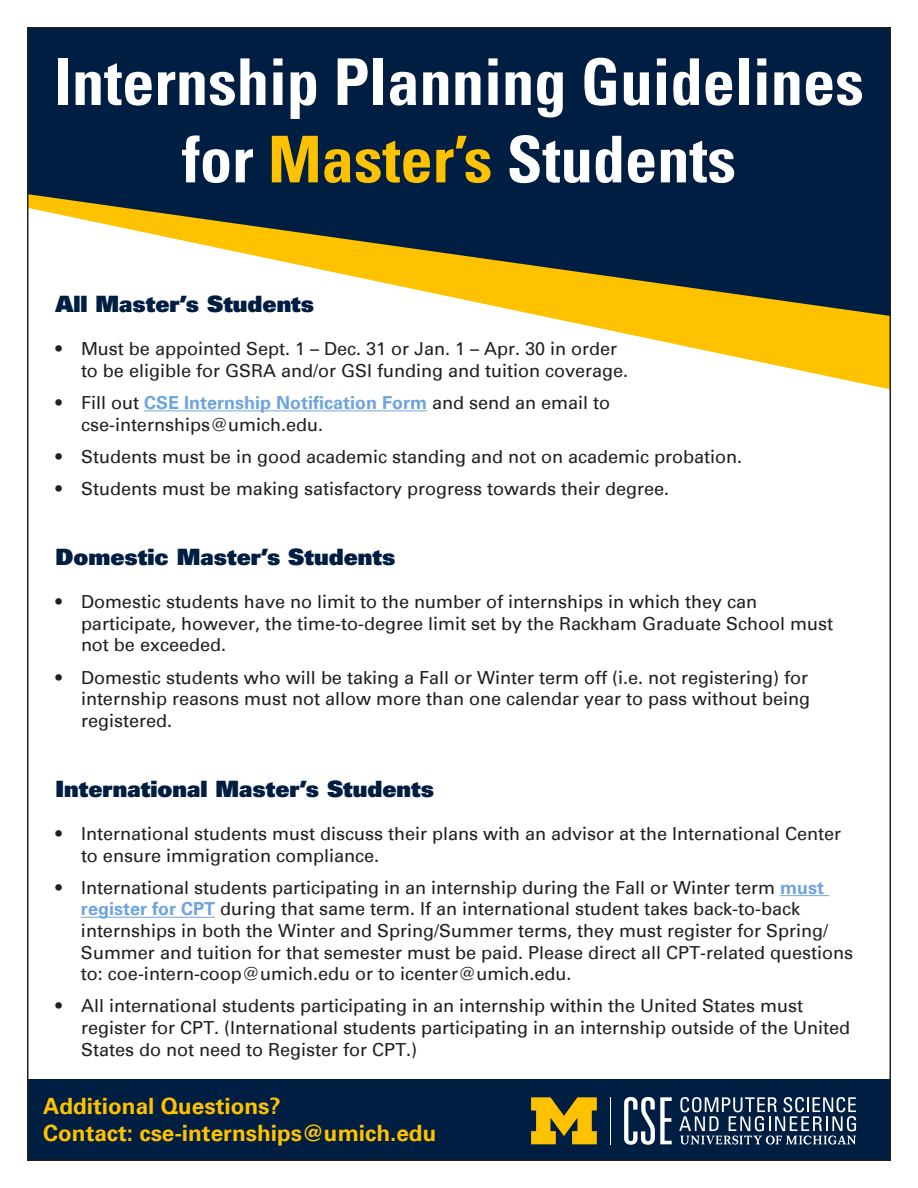
<style>
.page{position:relative;width:918px;height:1188px;background:#fff}
.page>*{position:absolute;margin:0;border:0;box-sizing:border-box;transform-origin:0 0}
.t1{font:700 condensed 64.5px/77.4px "Univers";color:#fff;text-align:center}
.t2{font:900 22.5px "Univers";color:#001e41}
.t3{font:700 22.5px/27px "Univers";color:#fec200}
.t4{font:18px/21.6px "Univers";color:#231f20}
.s1{color:#fec200}
.s2{font-weight:700;color:#6ea4dd}
</style>
<div class="page">
<div style="left:27px;top:1079px;width:864px;height:81px;background:#001e41"></div>
<svg style="left:542px;top:316px;width:346px;height:73px"></svg>
<svg style="left:30px;top:30px;width:858px;height:286px;fill:#001e41"></svg>
<div style="left:30px;top:30px;width:786px;height:122px;background:#001e41"></div>
<hr style="left:610px;top:1097px;width:1px;height:47px;background:#fff">
<svg style="left:531px;top:1097px;width:66px;height:47px"></svg>
<svg style="left:624px;top:1097px;width:48px;height:48px"></svg>
<svg style="left:679px;top:1097px;width:177px;height:48px"></svg>
<hr style="left:144px;top:410px;width:283px;height:1px;background:#6ea4dd">
<hr style="left:780px;top:895px;width:49px;height:1px;background:#6ea4dd">
<hr style="left:81px;top:917px;width:134px;height:1px;background:#6ea4dd">
<p class="t1" style="left:54px;top:43px;width:811px">Internship Planning Guidelines for <span class="s1">Master’s</span> Students</p>
<p class="t2" style="left:56px;top:289px;width:260px">All Master’s Students</p>
<p class="t4" style="left:81px;top:338px;width:549px;text-indent:-26px">• Must be appointed Sept. 1 – Dec. 31 or Jan. 1 – Apr. 30 in order to be eligible for GSRA and/or GSI funding and tuition coverage.</p>
<p class="t4" style="left:81px;top:392px;width:531px;text-indent:-26px">• Fill out <span class="s2">CSE Internship Notification Form</span> and send an email to cse-internships@umich.edu.</p>
<p class="t4" style="left:56px;top:446px;width:688px">• Students must be in good academic standing and not on academic probation.</p>
<p class="t4" style="left:56px;top:478px;width:615px">• Students must be making satisfactory progress towards their degree.</p>
<p class="t2" style="left:56px;top:542px;width:341px">Domestic Master’s Students</p>
<p class="t4" style="left:81px;top:591px;width:754px;text-indent:-26px">• Domestic students have no limit to the number of internships in which they can participate, however, the time-to-degree limit set by the Rackham Graduate School must not be exceeded.</p>
<p class="t4" style="left:81px;top:667px;width:731px;text-align:justify;text-indent:-26px">• Domestic students who will be taking a Fall or Winter term off (i.e. not registering) for internship reasons must not allow more than one calendar year to pass without being registered.</p>
<p class="t2" style="left:56px;top:774px;width:380px">International Master’s Students</p>
<p class="t4" style="left:81px;top:823px;width:762px;text-indent:-26px">• International students must discuss their plans with an advisor at the International Center to ensure immigration compliance.</p>
<p class="t4" style="left:81px;top:877px;width:774px;text-indent:-25px">• International students participating in an internship during the Fall or Winter term <span class="s2">must register for CPT</span> during that same term. If an international student takes back-to-back internships in both the Winter and Spring/Summer terms, they must register for Spring/ Summer and tuition for that semester must be paid. Please direct all CPT-related questions to: coe-intern-coop@umich.edu or to icenter@umich.edu.</p>
<p class="t4" style="left:81px;top:995px;width:771px;text-indent:-26px">• All international students participating in an internship within the United States must register for CPT. (International students participating in an internship outside of the United<br>States do not need to Register for CPT.)</p>
<p class="t3" style="left:43px;top:1093px;width:395px">Additional Questions?<br>Contact: cse-internships@umich.edu</p>
</div>
